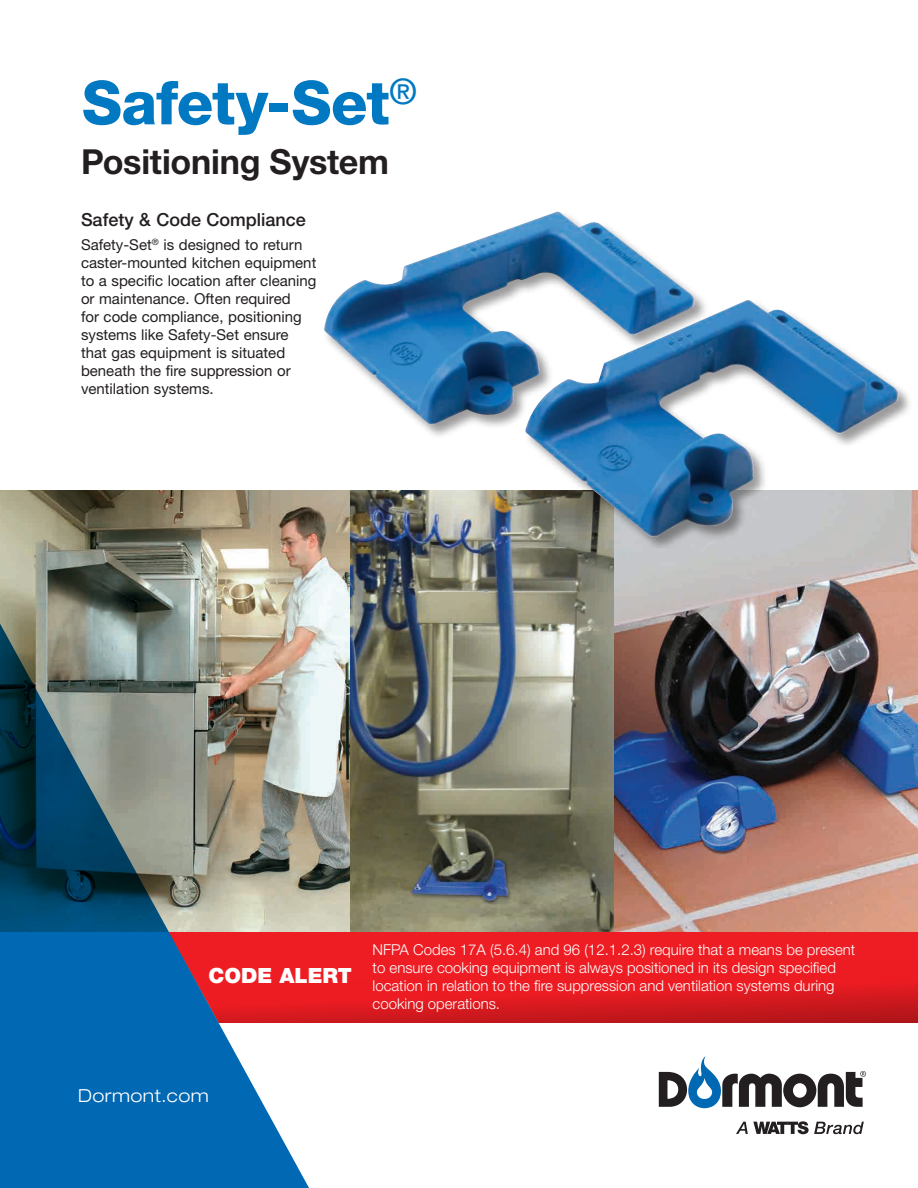
<style>
.page{position:relative;width:918px;height:1188px;background:#fff}
.page>*{position:absolute;margin:0;border:0;box-sizing:border-box;transform-origin:0 0}
.t1{font:800 60.75px "Helvetica Neue LT Std";letter-spacing:-.02em;color:#0079c2}
.t2{font:700 34.5px "Helvetica Neue LT Std";letter-spacing:-.01em;color:#231f20}
.t3{font:900 21px "Helvetica Neue LT Std";color:#fff}
.t4{font:500 18px "Helvetica Neue LT Std";color:#231f20}
.t5{font:300 expanded 18px "Helvetica Neue LT Std";letter-spacing:.025em;color:#fff}
.t6{font:15px/18px "Helvetica Neue LT Std";color:#231f20}
.t7{font:300 15px/18px "Helvetica Neue LT Std";color:#fff}
</style>
<div class="page">
<div style="left:316px;top:932px;width:602px;height:27px;background:#ee1d23"></div>
<svg style="left:316px;top:959px;width:602px;height:64px;background:#df1a20"></svg>
<svg style="left:659px;top:1056px;width:207px;height:52px"></svg>
<svg style="left:736px;top:1121px;width:128px;height:13px"></svg>
<img style="left:0;top:490px;width:918px;height:442px">
<div style="left:323px;top:211px;width:590px;height:341px;background:#231f20;opacity:.45"></div>
<img style="left:324px;top:212px;width:575px;height:327px">
<svg style="left:0;top:599px;width:316px;height:589px;background:#5c7990"></svg>
<h1 class="t1" style="left:82px;top:67px;width:337px">Safety-Set<sup>®</sup></h1>
<h2 class="t2" style="left:81px;top:140px;width:310px">Positioning System</h2>
<p class="t4" style="left:81px;top:208px;width:226px">Safety &amp; Code Compliance</p>
<p class="t6" style="left:81px;top:236px;width:237px">Safety-Set<sup>®</sup> is designed to return caster-mounted kitchen equipment to a specific location after cleaning or maintenance. Often required<br>for code compliance, positioning systems like Safety-Set ensure that gas equipment is situated beneath the fire suppression or ventilation systems.</p>
<h3 class="t3" style="left:209px;top:963px;width:145px">CODE ALERT</h3>
<p class="t7" style="left:373px;top:940px;width:484px">NFPA Codes 17A (5.6.4) and 96 (12.1.2.3) require that a means be present to ensure cooking equipment is always positioned in its design specified location in relation to the fire suppression and ventilation systems during cooking operations.</p>
<p class="t5" style="left:78px;top:1084px;width:132px">Dormont.com</p>
</div>
